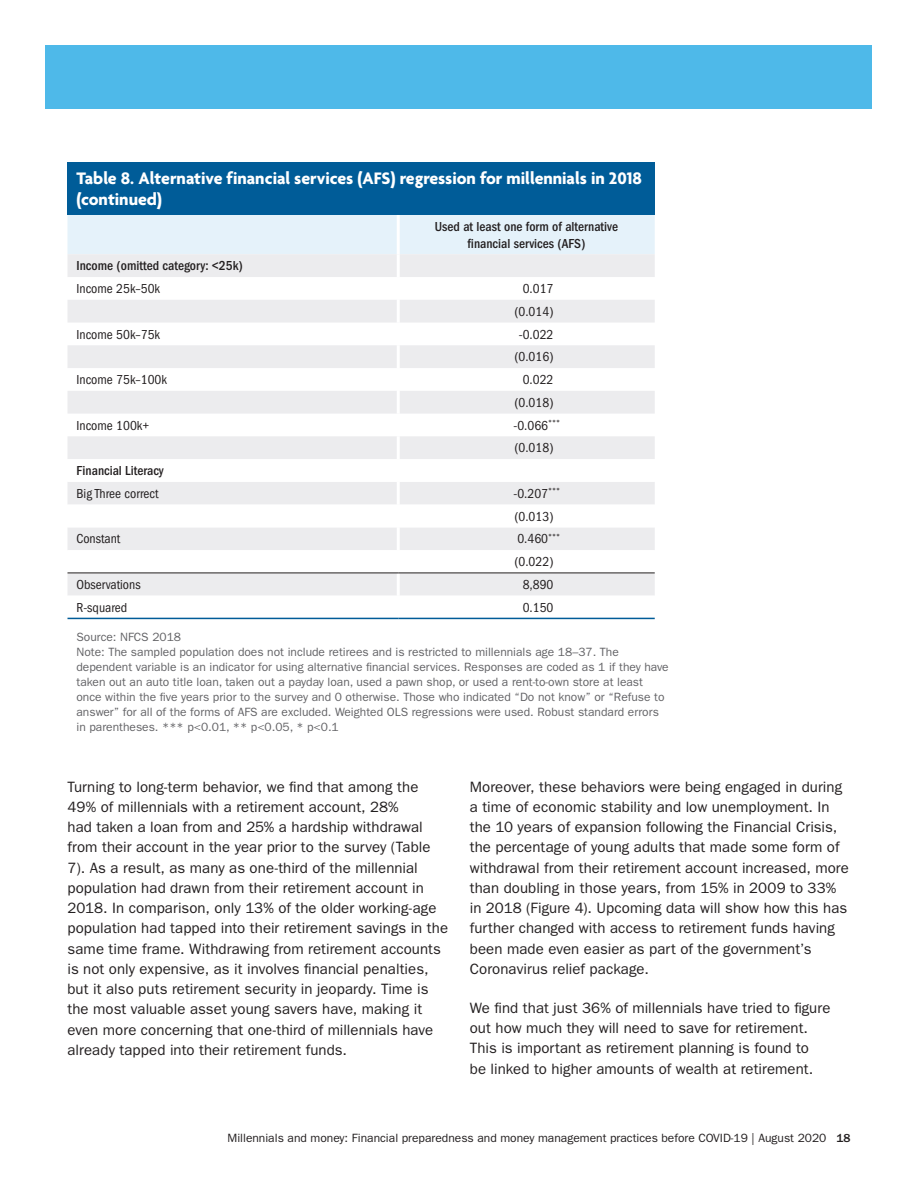
<style>
.page{position:relative;width:918px;height:1188px;background:#fff}
.page>*{position:absolute;margin:0;border:0;box-sizing:border-box;transform-origin:0 0}
._12B_Table_Header_Re{font:700 18px/21px "Agenda";color:#fff}
._7A_Body_Text__FG_10{font:15px/20.2px "ITC Franklin Gothic Std";letter-spacing:.005em;color:#231f20}
._12D_Table_Body__FGC{font:condensed 13.5px "ITC Franklin Gothic Std";color:#231f20}
._12C_Table_Section_C{font:500 condensed 13.5px/16.5px "ITC Franklin Gothic Std";color:#231f20;text-align:center}
._12D_Table_Body__FGC-2{font:500 condensed 13.5px "ITC Franklin Gothic Std";color:#231f20}
._12E_Table_Footnote{font:12px/15px "ITC Franklin Gothic Std";color:#636366}
.t1{font:12px "ITC Franklin Gothic Std";color:#231f20}
.s1{font-weight:500}
</style>
<div class="page">
<div style="left:46px;top:46px;width:826px;height:63px;background:#4eb9e9"></div>
<div style="left:68px;top:162px;width:587px;height:53px;background:#005c98"></div>
<div style="left:68px;top:215px;width:587px;height:39px;background:#e5f2fa"></div>
<svg style="left:68px;top:254px;width:587px;height:205px;fill:#ececee"></svg>
<svg style="left:68px;top:482px;width:587px;height:136px"></svg>
<hr style="left:397px;top:215px;width:3px;height:39px;background:#fff">
<hr style="left:397px;top:254px;width:3px;height:23px;background:#fff">
<hr style="left:397px;top:277px;width:3px;height:23px;background:#fff">
<hr style="left:397px;top:300px;width:3px;height:23px;background:#fff">
<hr style="left:397px;top:323px;width:3px;height:22px;background:#fff">
<hr style="left:397px;top:345px;width:3px;height:23px;background:#fff">
<hr style="left:397px;top:368px;width:3px;height:23px;background:#fff">
<hr style="left:397px;top:391px;width:3px;height:23px;background:#fff">
<hr style="left:397px;top:414px;width:3px;height:22px;background:#fff">
<hr style="left:397px;top:436px;width:3px;height:23px;background:#fff">
<hr style="left:397px;top:482px;width:3px;height:23px;background:#fff">
<hr style="left:397px;top:505px;width:3px;height:22px;background:#fff">
<hr style="left:397px;top:527px;width:3px;height:23px;background:#fff">
<hr style="left:397px;top:550px;width:3px;height:23px;background:#fff">
<hr style="left:397px;top:573px;width:3px;height:23px;background:#fff">
<hr style="left:397px;top:596px;width:3px;height:22px;background:#fff">
<hr style="left:68px;top:618px;width:330px;height:1px;background:#005c98">
<hr style="left:398px;top:618px;width:257px;height:1px;background:#005c98">
<hr style="left:68px;top:573px;width:330px;height:1px;background:#231f20">
<hr style="left:398px;top:573px;width:257px;height:1px;background:#231f20">
<p class="_12B_Table_Header_Re" style="left:76px;top:169px;width:567px">Table 8. Alternative financial services (AFS) regression for millennials in 2018 (continued)</p>
<p class="_12C_Table_Section_C" style="left:435px;top:218px;width:185px">Used at least one form of alternative financial services (AFS)</p>
<p class="_12D_Table_Body__FGC-2" style="left:76px;top:258px;width:168px">Income (omitted category: &lt;25k)</p>
<p class="_12D_Table_Body__FGC" style="left:76px;top:281px;width:85px">Income 25k–50k</p>
<p class="_12D_Table_Body__FGC" style="left:523px;top:281px;width:32px">0.017</p>
<p class="_12D_Table_Body__FGC" style="left:514px;top:304px;width:41px">(0.014)</p>
<p class="_12D_Table_Body__FGC" style="left:76px;top:326px;width:85px">Income 50k–75k</p>
<p class="_12D_Table_Body__FGC" style="left:519px;top:326px;width:36px">-0.022</p>
<p class="_12D_Table_Body__FGC" style="left:514px;top:349px;width:41px">(0.016)</p>
<p class="_12D_Table_Body__FGC" style="left:76px;top:372px;width:92px">Income 75k–100k</p>
<p class="_12D_Table_Body__FGC" style="left:523px;top:372px;width:32px">0.022</p>
<p class="_12D_Table_Body__FGC" style="left:514px;top:395px;width:41px">(0.018)</p>
<p class="_12D_Table_Body__FGC" style="left:76px;top:418px;width:74px">Income 100k+</p>
<p class="_12D_Table_Body__FGC" style="left:513px;top:418px;width:48px">-0.066<sup>***</sup></p>
<p class="_12D_Table_Body__FGC" style="left:514px;top:440px;width:41px">(0.018)</p>
<p class="_12D_Table_Body__FGC-2" style="left:76px;top:463px;width:89px">Financial Literacy</p>
<p class="_12D_Table_Body__FGC" style="left:76px;top:486px;width:83px">Big Three correct</p>
<p class="_12D_Table_Body__FGC" style="left:513px;top:486px;width:48px">-0.207<sup>***</sup></p>
<p class="_12D_Table_Body__FGC" style="left:514px;top:509px;width:41px">(0.013)</p>
<p class="_12D_Table_Body__FGC" style="left:76px;top:531px;width:45px">Constant</p>
<p class="_12D_Table_Body__FGC" style="left:517px;top:531px;width:44px">0.460<sup>***</sup></p>
<p class="_12D_Table_Body__FGC" style="left:514px;top:554px;width:41px">(0.022)</p>
<p class="_12D_Table_Body__FGC" style="left:76px;top:577px;width:66px">Observations</p>
<p class="_12D_Table_Body__FGC" style="left:523px;top:577px;width:32px">8,890</p>
<p class="_12D_Table_Body__FGC" style="left:76px;top:600px;width:52px">R-squared</p>
<p class="_12D_Table_Body__FGC" style="left:523px;top:600px;width:32px">0.150</p>
<p class="_12E_Table_Footnote" style="left:76px;top:629px;width:106px">Source: NFCS 2018</p>
<p class="_12E_Table_Footnote" style="left:76px;top:644px;width:594px">Note: The sampled population does not include retirees and is restricted to millennials age 18–37. The dependent variable is an indicator for using alternative financial services. Responses are coded as 1 if they have taken out an auto title loan, taken out a payday loan, used a pawn shop, or used a rent-to-own store at least once within the five years prior to the survey and 0 otherwise. Those who indicated “Do not know” or “Refuse to answer” for all of the forms of AFS are excluded. Weighted OLS regressions were used. Robust standard errors in parentheses. *** p&lt;0.01, ** p&lt;0.05, * p&lt;0.1</p>
<p class="_7A_Body_Text__FG_10" style="left:68px;top:777px;width:382px">Turning to long-term behavior, we find that among the 49% of millennials with a retirement account, 28%<br>had taken a loan from and 25% a hardship withdrawal from their account in the year prior to the survey (Table 7). As a result, as many as one-third of the millennial population had drawn from their retirement account in 2018. In comparison, only 13% of the older working-age population had tapped into their retirement savings in the same time frame. Withdrawing from retirement accounts is not only expensive, as it involves financial penalties, but it also puts retirement security in jeopardy. Time is the most valuable asset young savers have, making it even more concerning that one-third of millennials have already tapped into their retirement funds.</p>
<p class="_7A_Body_Text__FG_10" style="left:470px;top:777px;width:381px">Moreover, these behaviors were being engaged in during a time of economic stability and low unemployment. In the 10 years of expansion following the Financial Crisis, the percentage of young adults that made some form of withdrawal from their retirement account increased, more than doubling in those years, from 15% in 2009 to 33% in 2018 (Figure 4). Upcoming data will show how this has further changed with access to retirement funds having been made even easier as part of the government’s Coronavirus relief package.</p>
<p class="_7A_Body_Text__FG_10" style="left:470px;top:998px;width:362px">We find that just 36% of millennials have tried to figure out how much they will need to save for retirement.<br>This is important as retirement planning is found to<br>be linked to higher amounts of wealth at retirement.</p>
<p class="t1" style="left:228px;top:1131px;width:624px">Millennials and money: Financial preparedness and money management practices before COVID-19 | August 2020 <span class="s1">18</span></p>
</div>
